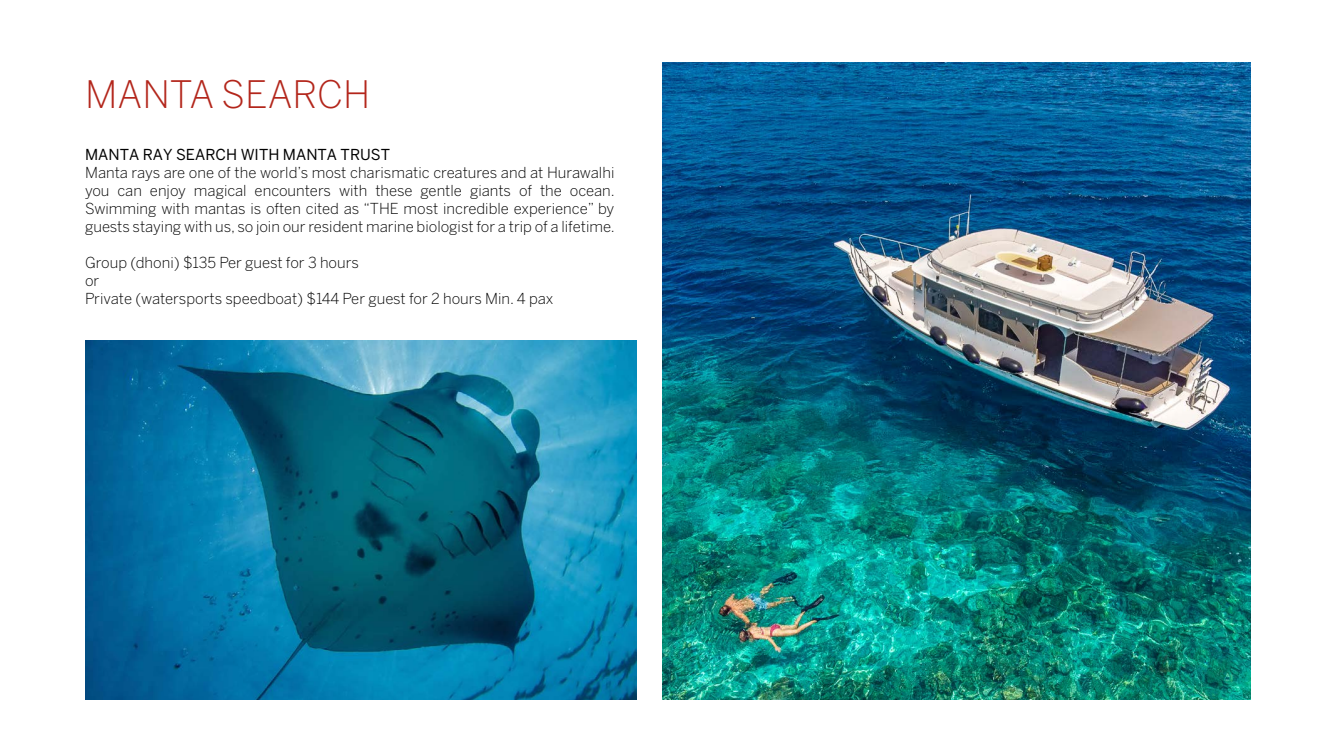
<style>
.page{position:relative;width:1326px;height:745px;background:#fff}
.page>*{position:absolute;margin:0;border:0;box-sizing:border-box;transform-origin:0 0}
.t1{font:300 37.5px "Benton Sans";color:#b3261b}
.t2{font:300 15px/18px "Benton Sans";color:#000;text-align:justify}
.t3{font:15px "Benton Sans";color:#000}
</style>
<div class="page">
<img style="left:663px;top:62px;width:587px;height:637px">
<img style="left:85px;top:340px;width:551px;height:359px">
<h1 class="t1" style="left:85px;top:72px;width:286px">MANTA SEARCH</h1>
<p class="t3" style="left:85px;top:145px;width:306px">MANTA RAY SEARCH WITH MANTA TRUST</p>
<p class="t2" style="left:85px;top:163px;width:531px">Manta rays are one of the world’s most charismatic creatures and at Hurawalhi you can enjoy magical encounters with these gentle giants of the ocean.<br>Swimming with mantas is often cited as “THE most incredible experience” by guests staying with us, so join our resident marine biologist for a trip of a lifetime.</p>
<p class="t2" style="left:85px;top:253px;width:470px;text-align:left">Group (dhoni) $135 Per guest for 3 hours<br>or<br>Private (watersports speedboat) $144 Per guest for 2 hours Min. 4 pax</p>
</div>
